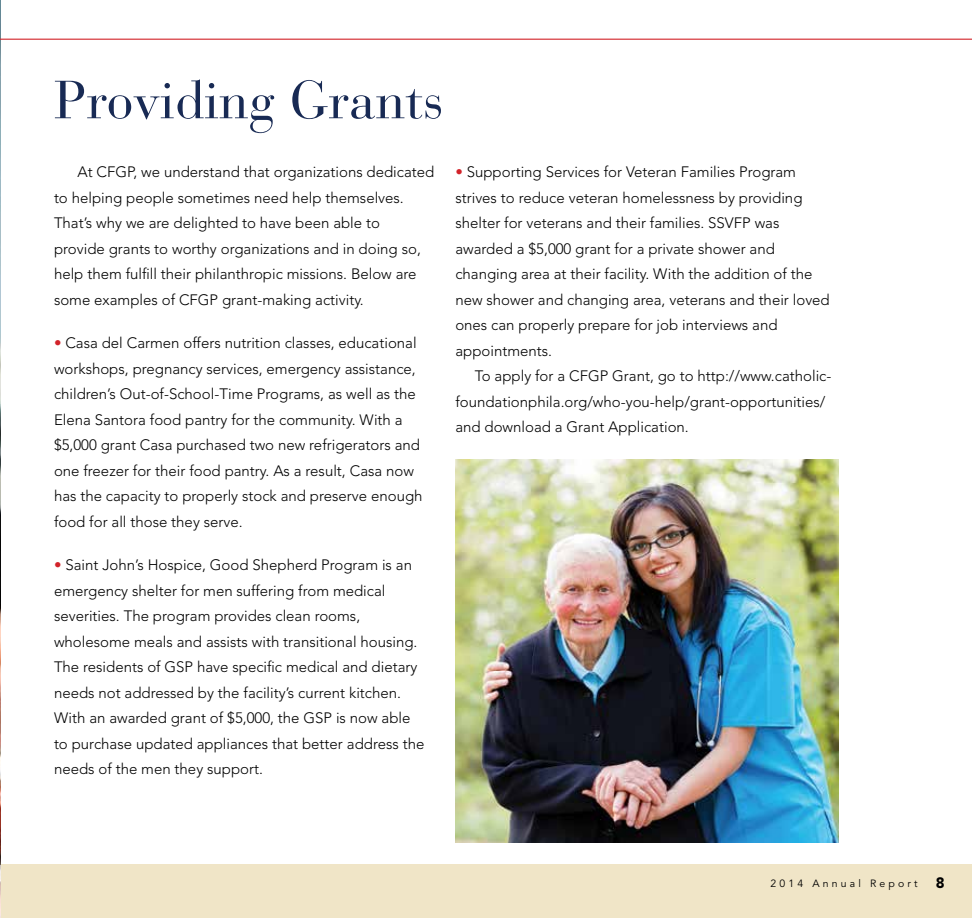
<style>
.page{position:relative;width:972px;height:918px;background:#fff}
.page>*{position:absolute;margin:0;border:0;box-sizing:border-box;transform-origin:0 0}
.t1{font:53.25px "Bauer Bodoni";color:#182a54}
.t2{font:300 15px/25.5px "Avenir";color:#000}
.t3{font:10.5px "Avenir";letter-spacing:.3em;color:#000}
.s1{color:#d2232a}
.s2{font-weight:900;font-size:15px}
</style>
<div class="page">
<img style="left:0;top:0;width:1px;height:866px">
<div style="left:1px;top:865px;width:971px;height:53px;background:#f0e5c7"></div>
<hr style="left:0;top:39px;width:972px;height:1px;background:#d2232a">
<img style="left:455px;top:459px;width:384px;height:384px">
<h1 class="t1" style="left:54px;top:68px;width:391px">Providing Grants</h1>
<p class="t2" style="left:54px;top:159px;width:382px;text-indent:23px">At CFGP, we understand that organizations dedicated to helping people sometimes need help themselves.<br>That’s why we are delighted to have been able to provide grants to worthy organizations and in doing so, help them fulfill their philanthropic missions. Below are some examples of CFGP grant-making activity.</p>
<p class="t2" style="left:54px;top:330px;width:370px"><span class="s1">•</span> Casa del Carmen offers nutrition classes, educational workshops, pregnancy services, emergency assistance, children’s Out-of-School-Time Programs, as well as the Elena Santora food pantry for the community. With a $5,000 grant Casa purchased two new refrigerators and one freezer for their food pantry. As a result, Casa now has the capacity to properly stock and preserve enough food for all those they serve.</p>
<p class="t2" style="left:54px;top:552px;width:372px"><span class="s1">•</span> Saint John’s Hospice, Good Shepherd Program is an emergency shelter for men suffering from medical severities. The program provides clean rooms, wholesome meals and assists with transitional housing.<br>The residents of GSP have specific medical and dietary needs not addressed by the facility’s current kitchen.<br>With an awarded grant of $5,000, the GSP is now able to purchase updated appliances that better address the needs of the men they support.</p>
<p class="t2" style="left:455px;top:159px;width:376px"><span class="s1">•</span> Supporting Services for Veteran Families Program strives to reduce veteran homelessness by providing shelter for veterans and their families. SSVFP was awarded a $5,000 grant for a private shower and changing area at their facility. With the addition of the new shower and changing area, veterans and their loved ones can properly prepare for job interviews and appointments.</p>
<p class="t2" style="left:455px;top:363px;width:378px;text-indent:20px">To apply for a CFGP Grant, go to http://www.catholic&shy;foundationphila.org/who-you-help/grant-opportunities/ and download a Grant Application.</p>
<p class="t3" style="left:770px;top:877px;width:176px">2014 Annual Report <span class="s2">8</span></p>
</div>
